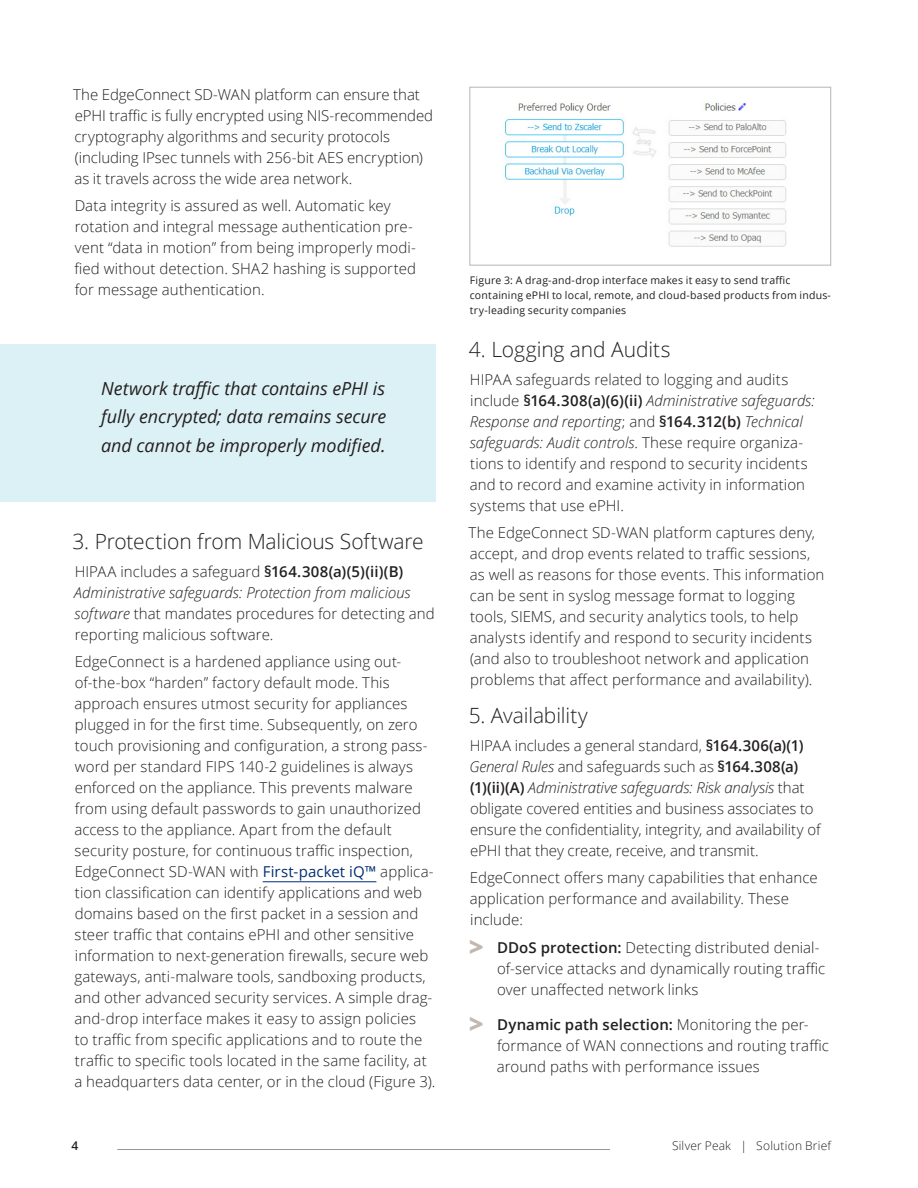
<style>
.page{position:relative;width:918px;height:1188px;background:#fff}
.page>*{position:absolute;margin:0;border:0;box-sizing:border-box;transform-origin:0 0}
.Heading_5{font:300 21px "Open Sans";letter-spacing:-.005em;color:#231f20}
.t1{font:italic 18px/28.5px "Open Sans";letter-spacing:-.005em;color:#231f20;text-align:justify}
.t2{font:300 15px/21px "Open Sans";letter-spacing:.005em;color:#231f20}
.t3{font:300 12px "Open Sans";letter-spacing:.015em;color:#231f20}
.t4{font:600 12px "Open Sans";color:#231f20}
.Figure{font:10.5px/15px "Open Sans";letter-spacing:.02em;color:#231f20}
.s1{font-weight:600}
.s2{font-style:italic}
.s3{font-weight:400;color:#002f73}
.s4{font-weight:800;font-size:25.5px;color:#c3b7b0}
</style>
<div class="page">
<hr style="left:263px;top:881px;width:113px;height:1px;background:#002f73">
<div style="left:0;top:344px;width:435px;height:158px;background:#dcf1f5"></div>
<img style="left:504px;top:103px;width:283px;height:144px">
<div style="left:469px;top:87px;width:362px;height:179px;border:1px solid #bcbdc0"></div>
<hr style="left:117px;top:1149px;width:635px;height:1px;background:#96969c">
<div style="left:610px;top:1141px;width:221px;height:28px;background:#fff"></div>
<p class="t2" style="left:73px;top:83px;width:361px">The EdgeConnect SD-WAN platform can ensure that ePHI traffic is fully encrypted using NIS-recommended cryptography algorithms and security protocols (including IPsec tunnels with 256-bit AES encryption) as it travels across the wide area network.</p>
<p class="t2" style="left:75px;top:195px;width:343px">Data integrity is assured as well. Automatic key rotation and integral message authentication pre&shy;vent “data in motion” from being improperly modi&shy;fied without detection. SHA2 hashing is supported for message authentication.</p>
<p class="t1" style="left:101px;top:374px;width:287px">Network traffic that contains ePHI is fully encrypted; data remains secure and cannot be improperly modified.</p>
<p class="Heading_5" style="left:72px;top:527px;width:353px">3. Protection from Malicious Software</p>
<p class="t2" style="left:74px;top:560px;width:362px">HIPAA includes a safeguard <span class="s1">§164.308(a)(5)(ii)(B)<br></span><span class="s2">Administrative safeguards: Protection from malicious software</span> that mandates procedures for detecting and reporting malicious software.</p>
<p class="t2" style="left:74px;top:651px;width:362px">EdgeConnect is a hardened appliance using out&shy;of-the-box “harden” factory default mode. This approach ensures utmost security for appliances plugged in for the first time. Subsequently, on zero touch provisioning and configuration, a strong pass&shy;word per standard FIPS 140-2 guidelines is always enforced on the appliance. This prevents malware from using default passwords to gain unauthorized access to the appliance. Apart from the default security posture, for continuous traffic inspection, EdgeConnect SD-WAN with <span class="s3">First-packet iQ™</span> applica&shy;tion classification can identify applications and web domains based on the first packet in a session and steer traffic that contains ePHI and other sensitive information to next-generation firewalls, secure web gateways, anti-malware tools, sandboxing products, and other advanced security services. A simple drag&shy;and-drop interface makes it easy to assign policies<br>to traffic from specific applications and to route the traffic to specific tools located in the same facility, at a headquarters data center, or in the cloud (Figure 3).</p>
<p class="Figure" style="left:470px;top:272px;width:363px">Figure 3: A drag-and-drop interface makes it easy to send traffic containing ePHI to local, remote, and cloud-based products from indus&shy;try-leading security companies</p>
<p class="Heading_5" style="left:469px;top:335px;width:203px">4. Logging and Audits</p>
<p class="t2" style="left:470px;top:368px;width:347px">HIPAA safeguards related to logging and audits include <span class="s1">§164.308(a)(6)(ii)</span> <span class="s2">Administrative safeguards:<br>Response and reporting</span>; and <span class="s1">§164.312(b)</span> <span class="s2">Technical safeguards: Audit controls</span>. These require organiza&shy;tions to identify and respond to security incidents and to record and examine activity in information systems that use ePHI.</p>
<p class="t2" style="left:469px;top:522px;width:357px">The EdgeConnect SD-WAN platform captures deny, accept, and drop events related to traffic sessions, as well as reasons for those events. This information can be sent in syslog message format to logging tools, SIEMS, and security analytics tools, to help analysts identify and respond to security incidents (and also to troubleshoot network and application problems that affect performance and availability).</p>
<p class="Heading_5" style="left:469px;top:701px;width:121px">5. Availability</p>
<p class="t2" style="left:469px;top:734px;width:353px">HIPAA includes a general standard, <span class="s1">§164.306(a)(1)<br></span><span class="s2">General Rules</span> and safeguards such as <span class="s1">§164.308(a) (1)(ii)(A)</span> <span class="s2">Administrative safeguards: Risk analysis</span> that obligate covered entities and business associates to ensure the confidentiality, integrity, and availability of ePHI that they create, receive, and transmit.</p>
<p class="t2" style="left:470px;top:867px;width:349px">EdgeConnect offers many capabilities that enhance application performance and availability. These include:</p>
<p class="t2" style="left:497px;top:937px;width:330px;text-indent:-28px"><span class="s4">&gt;</span> <span class="s1">DDoS protection:</span> Detecting distributed denial&shy;of-service attacks and dynamically routing traffic over unaffected network links</p>
<p class="t2" style="left:497px;top:1013px;width:334px;text-indent:-28px"><span class="s4">&gt;</span> <span class="s1">Dynamic path selection:</span> Monitoring the per&shy;formance of WAN connections and routing traffic around paths with performance issues</p>
<p class="t4" style="left:72px;top:1138px;width:8px">4</p>
<p class="t3" style="left:672px;top:1138px;width:161px">Silver Peak | Solution Brief</p>
</div>
